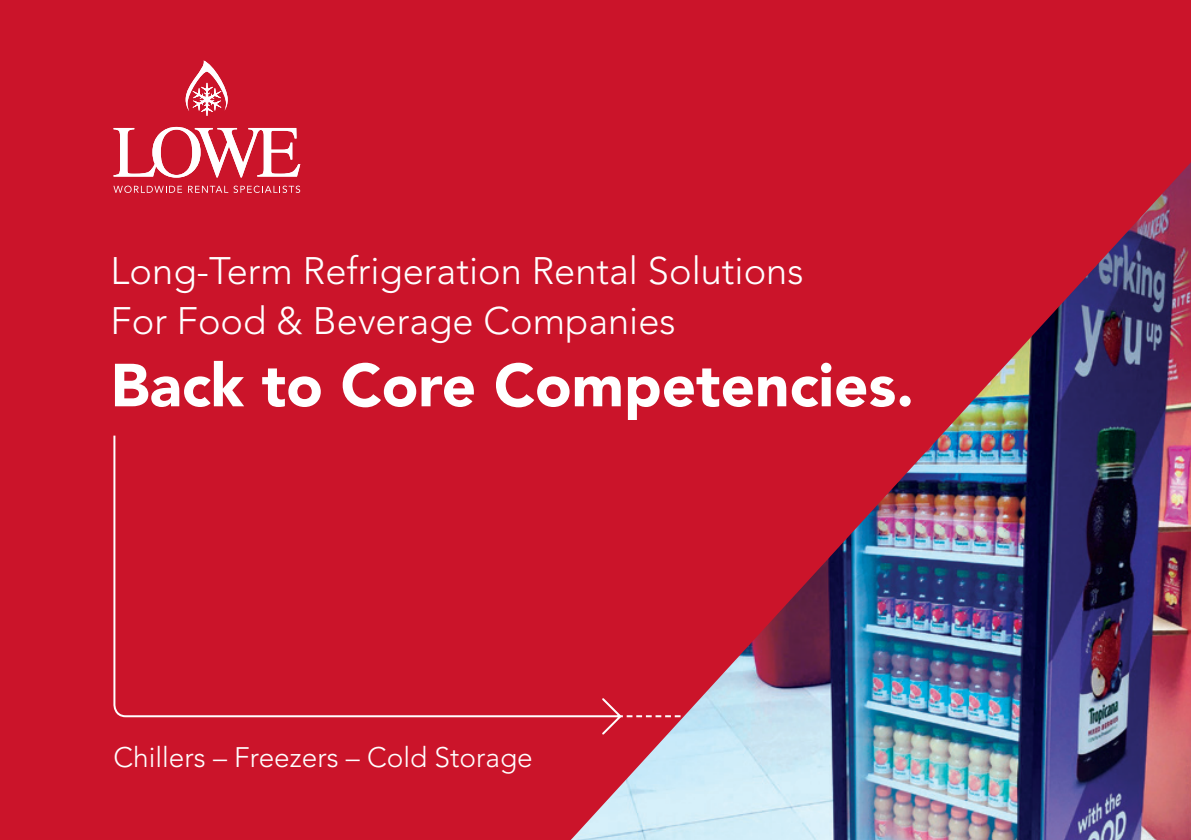
<style>
.page{position:relative;width:1191px;height:840px;background:#fff}
.page>*{position:absolute;margin:0;border:0;box-sizing:border-box;transform-origin:0 0}
.t1{font:900 60px "Avenir LT Std";color:#fff}
.t2{font:300 38px/50px "Avenir LT Std";color:#fff}
.t3{font:300 28px "Avenir LT Std";color:#fff}
</style>
<div class="page">
<img style="left:0;top:0;width:1191px;height:839px">
<svg style="left:114px;top:127px;width:186px;height:50px"></svg>
<svg style="left:186px;top:60px;width:42px;height:56px"></svg>
<svg style="left:113px;top:185px;width:69px;height:8px"></svg>
<svg style="left:188px;top:185px;width:112px;height:8px"></svg>
<div style="left:112px;top:433px;width:509px;height:284px;background:#cb142a"></div>
<svg style="left:600px;top:696px;width:80px;height:40px;background:#cd2a3e"></svg>
<p class="t2" style="left:111px;top:246px;width:694px">Long-Term Refrigeration Rental Solutions<br>For Food &amp; Beverage Companies</p>
<h1 class="t1" style="left:111px;top:349px;width:805px">Back to Core Competencies.</h1>
<p class="t3" style="left:113px;top:740px;width:421px">Chillers – Freezers – Cold Storage</p>
</div>
